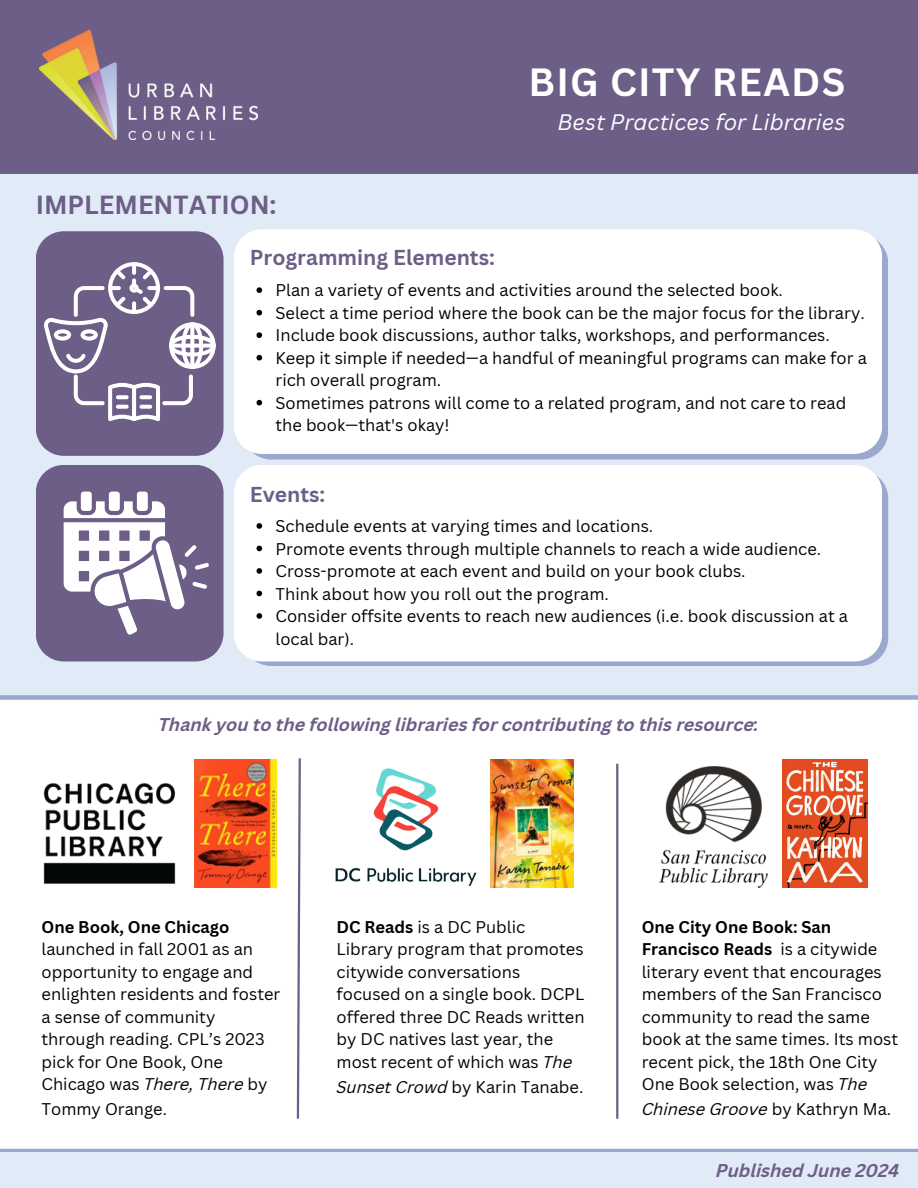
<style>
.page{position:relative;width:918px;height:1188px;background:#e1eaf7}
.page>*{position:absolute;margin:0;border:0;box-sizing:border-box;transform-origin:0 0}
.t1{font:700 38.25px "Canva Sans";letter-spacing:.03em;color:#fff}
.t2{font:700 25.5px "Canva Sans";color:#6d5e87}
.t3{font:italic 21.75px "Canva Sans";color:#fff}
.t4{font:700 21px "Canva Sans";color:#6d5e87}
.t5{font:italic 700 18px "Canva Sans";color:#6d5e87}
.t6{font:16.5px/22.5px "Canva Sans";color:#000}
.t7{font:italic 16.5px "Canva Sans";color:#000}
.s1{font-weight:700}
.s2{font-style:italic}
.s3{font-style:normal}
</style>
<div class="page">
<div style="left:0;top:0;width:918px;height:173px;background:#6d5e87"></div>
<img style="left:40px;top:30px;width:218px;height:109px">
<svg style="left:256px;top:481px;width:632px;height:185px;fill:#9aa7ce"></svg>
<svg style="left:255px;top:246px;width:633px;height:214px;fill:#9aa7ce"></svg>
<div style="left:234px;top:229px;width:648px;height:225px;background:#fff"></div>
<div style="left:234px;top:465px;width:648px;height:196px;background:#fff"></div>
<div style="left:0;top:700px;width:918px;height:448px;background:#fff"></div>
<img style="left:42px;top:766px;width:136px;height:136px">
<svg style="left:296px;top:756px;width:6px;height:365px"></svg>
<hr style="left:616px;top:764px;width:2px;height:355px;background:#6d5e87">
<img style="left:329px;top:745px;width:151px;height:157px">
<img style="left:660px;top:766px;width:108px;height:122px">
<img style="left:195px;top:760px;width:82px;height:127px">
<img style="left:491px;top:760px;width:83px;height:127px">
<img style="left:783px;top:760px;width:84px;height:127px">
<svg style="left:36px;top:465px;width:188px;height:196px"></svg>
<svg style="left:36px;top:231px;width:188px;height:225px"></svg>
<svg style="left:116px;top:395px;width:13px;height:4px"></svg>
<svg style="left:116px;top:405px;width:13px;height:4px"></svg>
<svg style="left:140px;top:395px;width:12px;height:4px"></svg>
<svg style="left:140px;top:405px;width:12px;height:4px"></svg>
<svg style="left:257px;top:287px;width:5px;height:6px"></svg>
<svg style="left:257px;top:310px;width:5px;height:5px"></svg>
<svg style="left:257px;top:332px;width:5px;height:6px"></svg>
<svg style="left:257px;top:355px;width:5px;height:5px"></svg>
<svg style="left:257px;top:400px;width:5px;height:5px"></svg>
<svg style="left:257px;top:523px;width:5px;height:6px"></svg>
<svg style="left:257px;top:546px;width:5px;height:5px"></svg>
<svg style="left:257px;top:568px;width:5px;height:6px"></svg>
<svg style="left:257px;top:591px;width:5px;height:5px"></svg>
<svg style="left:257px;top:613px;width:5px;height:6px"></svg>
<p class="t2" style="left:36px;top:187px;width:242px">IMPLEMENTATION:</p>
<p class="t1" style="left:528px;top:56px;width:318px">BIG CITY READS</p>
<p class="t3" style="left:558px;top:106px;width:289px">Best Practices for Libraries</p>
<p class="t4" style="left:250px;top:243px;width:247px">Programming Elements:</p>
<p class="t6" style="left:276px;top:279px;width:509px">Plan a variety of events and activities around the selected book.</p>
<p class="t6" style="left:276px;top:301px;width:591px">Select a time period where the book can be the major focus for the library.</p>
<h3 class="t6" style="left:276px;top:324px;width:556px">Include book discussions, author talks, workshops, and performances.</h3>
<p class="t6" style="left:276px;top:346px;width:593px">Keep it simple if needed—a handful of meaningful programs can make for a rich overall program.</p>
<p class="t6" style="left:276px;top:391px;width:572px">Sometimes patrons will come to a related program, and not care to read the book—that's okay!</p>
<p class="t4" style="left:250px;top:480px;width:77px">Events:</p>
<p class="t6" style="left:276px;top:514px;width:379px">Schedule events at varying times and locations.</p>
<h5 class="t6" style="left:276px;top:537px;width:547px">Promote events through multiple channels to reach a wide audience.</h5>
<p class="t6" style="left:276px;top:559px;width:472px">Cross-promote at each event and build on your book clubs.</p>
<p class="t6" style="left:276px;top:582px;width:335px">Think about how you roll out the program.</p>
<p class="t6" style="left:276px;top:604px;width:574px">Consider offsite events to reach new audiences (i.e. book discussion at a local bar).</p>
<p class="t5" style="left:158px;top:717px;width:602px">Thank you to the following libraries for contributing to this resource:</p>
<p class="t6" style="left:42px;top:915px;width:240px"><span class="s1">One Book, One Chicago </span>launched in fall 2001 as an opportunity to engage and enlighten residents and foster a sense of community through reading. CPL’s 2023 pick for One Book, One<br>Chicago was <span class="s2">There, There</span> by</p>
<p class="t6" style="left:42px;top:1097px;width:127px">Tommy Orange.</p>
<p class="t6" style="left:337px;top:915px;width:250px"><span class="s1">DC Reads</span> is a DC Public<br>Library program that promotes citywide conversations focused on a single book. DCPL offered three DC Reads written by DC natives last year, the most recent of which was <span class="s2">The</span></p>
<p class="t6" style="left:337px;top:1075px;width:248px"><span class="s2">Sunset Crowd</span> by Karin Tanabe.</p>
<p class="t6" style="left:642px;top:915px;width:258px"><span class="s1">One City One Book: San<br>Francisco Reads</span> is a citywide literary event that encourages members of the San Francisco community to read the same book at the same times. Its most recent pick, the 18th One City<br>One Book selection, was <span class="s2">The</span></p>
<p class="t7" style="left:642px;top:1102px;width:251px">Chinese Groove <span class="s3">by Kathryn Ma.</span></p>
<p class="t5" style="left:716px;top:1163px;width:185px">Published June 2024</p>
</div>
